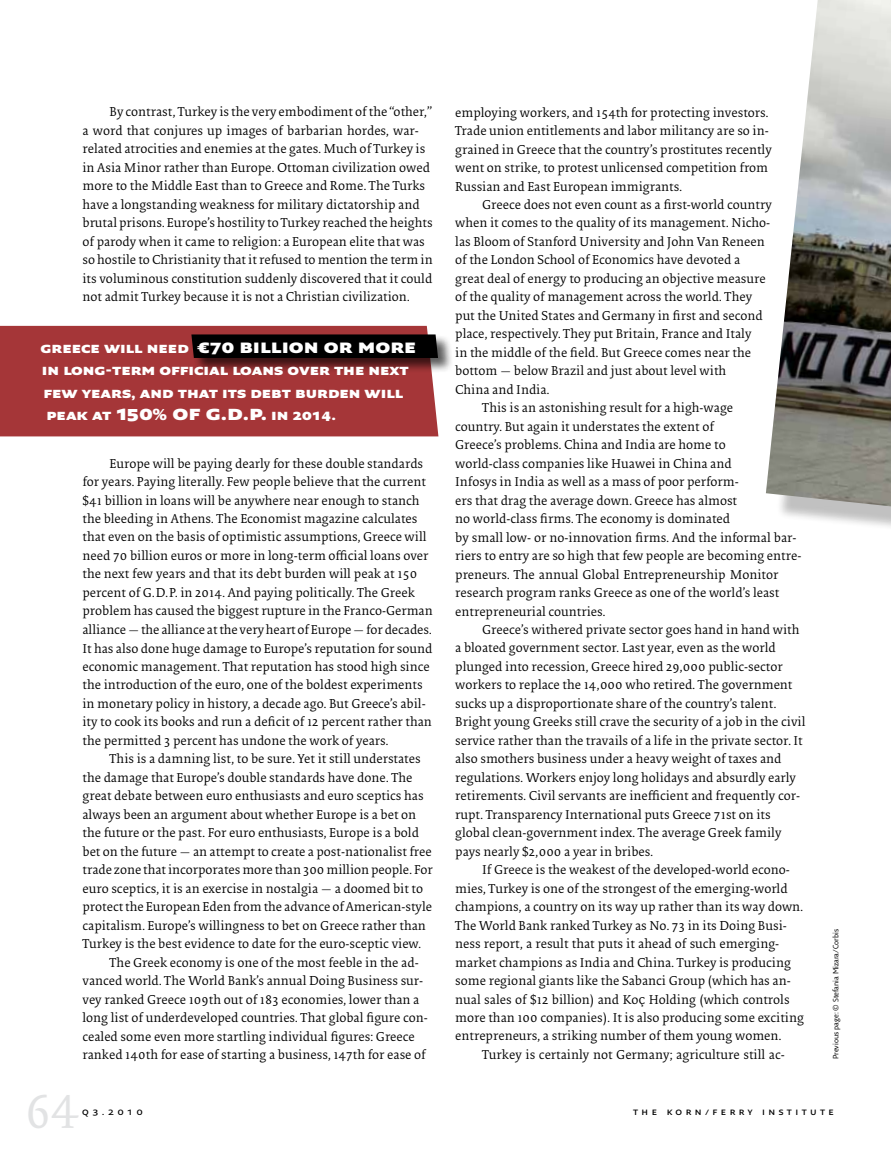
<style>
.page{position:relative;width:891px;height:1161px;background:#fff}
.page>*{position:absolute;margin:0;border:0;box-sizing:border-box;transform-origin:0 0}
.t1{font:49.5px "Collis";color:#e2e3e4}
.t2{font:900 20.85px "Fresco Sans Plus Pro";color:#fff}
.t3{font:900 16.35px/22.5px "Fresco Sans Plus Pro";color:#fff}
.t4{font:13.35px/18.5px "Collis";color:#000}
.t5{font:600 10.8px "Fresco Sans Plus Pro";letter-spacing:.32em;color:#000}
.t6{font:7.5px "Fresco Sans Plus Pro";color:#000}
.s1{font-size:16.35px}
.s2{font-size:22.35px}
</style>
<div class="page">
<div style="left:776px;top:0;width:115px;height:619px;background:#000;opacity:.25"></div>
<img style="left:766px;top:0;width:125px;height:506px">
<div style="left:0;top:326px;width:438px;height:110px;background:#a53638"></div>
<div style="left:191px;top:334px;width:262px;height:40px;background:#000;opacity:.65"></div>
<div style="left:191px;top:334px;width:247px;height:24px;background:#000"></div>
<p class="t4" style="left:83px;top:104px;width:352px;text-indent:27px">By contrast, Turkey is the very embodiment of the “other,” a word that conjures up images of barbarian hordes, war&shy;related atrocities and enemies at the gates. Much of Turkey is in Asia Minor rather than Europe. Ottoman civilization owed more to the Middle East than to Greece and Rome. The Turks have a longstanding weakness for military dictatorship and brutal prisons. Europe’s hostility to Turkey reached the heights of parody when it came to religion: a European elite that was so hostile to Christianity that it refused to mention the term in its voluminous constitution suddenly discovered that it could not admit Turkey because it is not a Christian civilization.</p>
<h2 class="t2" style="left:40px;top:331px;width:377px"><span class="s1">Greece will need</span> €70 billion or more</h2>
<p class="t3" style="left:42px;top:357px;width:368px">in long-term official loans over the next few years, and that its debt burden will peak at <span class="s2">150% of G.D.P.</span> in 2014.</p>
<p class="t4" style="left:83px;top:455px;width:352px;text-indent:27px">Europe will be paying dearly for these double standards for years. Paying literally. Few people believe that the current $41 billion in loans will be anywhere near enough to stanch the bleeding in Athens. The Economist magazine calculates that even on the basis of optimistic assumptions, Greece will need 70 billion euros or more in long-term official loans over the next few years and that its debt burden will peak at 150 percent of G.D.P. in 2014. And paying politically. The Greek problem has caused the biggest rupture in the Franco-German alliance — the alliance at the very heart of Europe — for decades.<br>It has also done huge damage to Europe’s reputation for sound economic management. That reputation has stood high since the introduction of the euro, one of the boldest experiments in monetary policy in history, a decade ago. But Greece’s abil&shy;ity to cook its books and run a deficit of 12 percent rather than the permitted 3 percent has undone the work of years.</p>
<p class="t4" style="left:109px;top:751px;width:313px">This is a damning list, to be sure. Yet it still understates</p>
<p class="t4" style="left:83px;top:769px;width:332px">the damage that Europe’s double standards have done. The</p>
<p class="t4" style="left:83px;top:788px;width:343px">great debate between euro enthusiasts and euro sceptics has</p>
<p class="t4" style="left:83px;top:806px;width:335px">always been an argument about whether Europe is a bet on</p>
<p class="t4" style="left:83px;top:825px;width:338px">the future or the past. For euro enthusiasts, Europe is a bold</p>
<p class="t4" style="left:83px;top:843px;width:351px">bet on the future — an attempt to create a post-nationalist free</p>
<p class="t4" style="left:82px;top:862px;width:352px">trade zone that incorporates more than 300 million people. For</p>
<p class="t4" style="left:82px;top:880px;width:342px">euro sceptics, it is an exercise in nostalgia — a doomed bit to</p>
<p class="t4" style="left:82px;top:899px;width:351px">protect the European Eden from the advance of American-style</p>
<p class="t4" style="left:82px;top:917px;width:345px">capitalism. Europe’s willingness to bet on Greece rather than</p>
<p class="t4" style="left:82px;top:936px;width:340px">Turkey is the best evidence to date for the euro-sceptic view.</p>
<p class="t4" style="left:109px;top:954px;width:311px">The Greek economy is one of the most feeble in the ad-</p>
<p class="t4" style="left:82px;top:973px;width:342px">vanced world. The World Bank’s annual Doing Business sur-</p>
<p class="t4" style="left:82px;top:991px;width:338px">vey ranked Greece 109th out of 183 economies, lower than a</p>
<p class="t4" style="left:82px;top:1010px;width:347px">long list of underdeveloped countries. That global figure con-</p>
<p class="t4" style="left:82px;top:1028px;width:334px">cealed some even more startling individual figures: Greece</p>
<p class="t4" style="left:82px;top:1047px;width:345px">ranked 140th for ease of starting a business, 147th for ease of</p>
<p class="t4" style="left:455px;top:104px;width:318px">employing workers, and 154th for protecting investors.<br>Trade union entitlements and labor militancy are so in&shy;grained in Greece that the country’s prostitutes recently went on strike, to protest unlicensed competition from Russian and East European immigrants.</p>
<p class="t4" style="left:482px;top:197px;width:291px">Greece does not even count as a first-world country</p>
<p class="t4" style="left:455px;top:215px;width:317px">when it comes to the quality of its management. Nicho-</p>
<p class="t4" style="left:455px;top:234px;width:311px">las Bloom of Stanford University and John Van Reneen</p>
<p class="t4" style="left:455px;top:252px;width:287px">of the London School of Economics have devoted a</p>
<p class="t4" style="left:455px;top:270px;width:312px">great deal of energy to producing an objective measure</p>
<p class="t4" style="left:455px;top:289px;width:298px">of the quality of management across the world. They</p>
<p class="t4" style="left:455px;top:307px;width:309px">put the United States and Germany in first and second</p>
<p class="t4" style="left:455px;top:326px;width:298px">place, respectively. They put Britain, France and Italy</p>
<p class="t4" style="left:455px;top:344px;width:297px">in the middle of the field. But Greece comes near the</p>
<p class="t4" style="left:455px;top:363px;width:273px">bottom — below Brazil and just about level with</p>
<p class="t4" style="left:455px;top:381px;width:96px">China and India.</p>
<p class="t4" style="left:482px;top:400px;width:252px">This is an astonishing result for a high-wage</p>
<p class="t4" style="left:455px;top:418px;width:260px">country. But again it understates the extent of</p>
<p class="t4" style="left:455px;top:437px;width:272px">Greece’s problems. China and India are home to</p>
<p class="t4" style="left:455px;top:455px;width:278px">world-class companies like Huawei in China and</p>
<p class="t4" style="left:455px;top:474px;width:285px">Infosys in India as well as a mass of poor perform-</p>
<p class="t4" style="left:455px;top:492px;width:283px">ers that drag the average down. Greece has almost</p>
<p class="t4" style="left:455px;top:511px;width:276px">no world-class firms. The economy is dominated</p>
<p class="t4" style="left:455px;top:529px;width:343px">by small low- or no-innovation firms. And the informal bar-</p>
<p class="t4" style="left:455px;top:548px;width:348px">riers to entry are so high that few people are becoming entre-</p>
<p class="t4" style="left:455px;top:566px;width:325px">preneurs. The annual Global Entrepreneurship Monitor</p>
<p class="t4" style="left:455px;top:585px;width:326px">research program ranks Greece as one of the world’s least</p>
<p class="t4" style="left:455px;top:603px;width:152px">entrepreneurial countries.</p>
<p class="t4" style="left:482px;top:622px;width:319px">Greece’s withered private sector goes hand in hand with</p>
<p class="t4" style="left:455px;top:640px;width:322px">a bloated government sector. Last year, even as the world</p>
<p class="t4" style="left:455px;top:659px;width:329px">plunged into recession, Greece hired 29,000 public-sector</p>
<p class="t4" style="left:455px;top:677px;width:339px">workers to replace the 14,000 who retired. The government</p>
<p class="t4" style="left:455px;top:695px;width:323px">sucks up a disproportionate share of the country’s talent.</p>
<p class="t4" style="left:455px;top:714px;width:352px">Bright young Greeks still crave the security of a job in the civil</p>
<p class="t4" style="left:455px;top:732px;width:349px">service rather than the travails of a life in the private sector. It</p>
<p class="t4" style="left:455px;top:751px;width:328px">also smothers business under a heavy weight of taxes and</p>
<p class="t4" style="left:455px;top:769px;width:342px">regulations. Workers enjoy long holidays and absurdly early</p>
<p class="t4" style="left:455px;top:788px;width:346px">retirements. Civil servants are inefficient and frequently cor-</p>
<p class="t4" style="left:455px;top:806px;width:317px">rupt. Transparency International puts Greece 71st on its</p>
<p class="t4" style="left:455px;top:825px;width:328px">global clean-government index. The average Greek family</p>
<p class="t4" style="left:455px;top:843px;width:199px">pays nearly $2,000 a year in bribes.</p>
<p class="t4" style="left:482px;top:862px;width:309px">If Greece is the weakest of the developed-world econo-</p>
<p class="t4" style="left:455px;top:880px;width:334px">mies, Turkey is one of the strongest of the emerging-world</p>
<p class="t4" style="left:455px;top:899px;width:350px">champions, a country on its way up rather than its way down.</p>
<p class="t4" style="left:455px;top:917px;width:333px">The World Bank ranked Turkey as No. 73 in its Doing Busi-</p>
<p class="t4" style="left:455px;top:936px;width:326px">ness report, a result that puts it ahead of such emerging-</p>
<p class="t4" style="left:455px;top:954px;width:337px">market champions as India and China. Turkey is producing</p>
<p class="t4" style="left:455px;top:973px;width:337px">some regional giants like the Sabanci Group (which has an-</p>
<p class="t4" style="left:455px;top:991px;width:336px">nual sales of $12 billion) and KoÇ Holding (which controls</p>
<p class="t4" style="left:455px;top:1010px;width:350px">more than 100 companies). It is also producing some exciting</p>
<p class="t4" style="left:455px;top:1028px;width:328px">entrepreneurs, a striking number of them young women.</p>
<p class="t4" style="left:482px;top:1047px;width:304px">Turkey is certainly not Germany; agriculture still ac-</p>
<p class="t6" style="left:831px;top:1059px;width:132px;rotate:-90deg">Previous page: © Stefania Mizara/Corbis</p>
<h1 class="t1" style="left:25px;top:1082px;width:55px">64</h1>
<p class="t5" style="left:82px;top:1104px;width:62px">Q3.2010</p>
<p class="t5" style="left:633px;top:1104px;width:162px">The Korn/Ferry Instit</p>
<p class="t5" style="left:810px;top:1104px;width:25px">ute</p>
</div>
